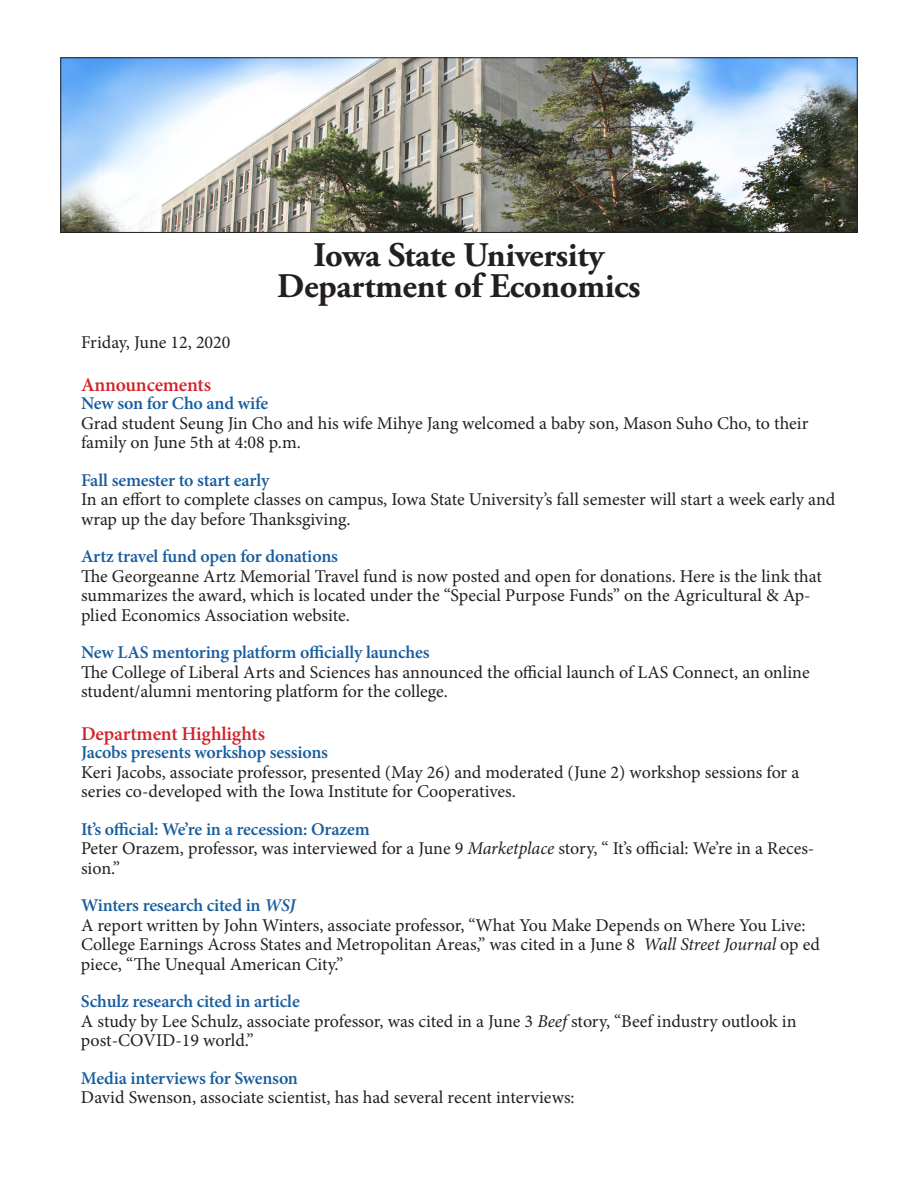
<style>
.page{position:relative;width:918px;height:1188px;background:#fff}
.page>*{position:absolute;margin:0;border:0;box-sizing:border-box;transform-origin:0 0}
.t1{font:700 34.5px "Adobe Garamond Pro";letter-spacing:-.01em;color:#231f20}
.t2{font:600 19.5px "Minion Pro";letter-spacing:-.01em;color:#d1232a}
.Paragraph{font:18px/19.5px "Minion Pro";color:#231f20}
.Subtitles{font:600 18px "Minion Pro";letter-spacing:-.01em;color:#175d9e}
.s1{font-style:italic}
</style>
<div class="page">
<img style="left:62px;top:59px;width:794px;height:172px">
<div style="left:60px;top:57px;width:798px;height:176px;border:1px solid #231f20"></div>
<p class="t1" style="left:314px;top:235px;width:292px">Iowa State University</p>
<p class="t1" style="left:277px;top:266px;width:365px">Department of Economics</p>
<p class="Paragraph" style="left:81px;top:333px;width:151px">Friday, June 12, 2020</p>
<p class="t2" style="left:81px;top:372px;width:132px">Announcements</p>
<p class="Subtitles" style="left:81px;top:391px;width:189px">New son for Cho and wife</p>
<p class="Paragraph" style="left:81px;top:413px;width:729px">Grad student Seung Jin Cho and his wife Mihye Jang welcomed a baby son, Mason Suho Cho, to their family on June 5th at 4:08 p.m.</p>
<p class="Subtitles" style="left:81px;top:468px;width:190px">Fall semester to start early</p>
<p class="Paragraph" style="left:81px;top:490px;width:756px">In an effort to complete classes on campus, Iowa State University’s fall semester will start a week early and wrap up the day before Thanksgiving.</p>
<p class="Subtitles" style="left:81px;top:544px;width:258px">Artz travel fund open for donations</p>
<p class="Paragraph" style="left:81px;top:566px;width:742px">The Georgeanne Artz Memorial Travel fund is now posted and open for donations. Here is the link that summarizes the award, which is located under the “Special Purpose Funds” on the Agricultural &amp; Ap&shy;plied Economics Association website.</p>
<p class="Subtitles" style="left:81px;top:640px;width:350px">New LAS mentoring platform officially launches</p>
<p class="Paragraph" style="left:81px;top:662px;width:730px">The College of Liberal Arts and Sciences has announced the official launch of LAS Connect, an online student/alumni mentoring platform for the college.</p>
<p class="t2" style="left:81px;top:720px;width:186px">Department Highlights</p>
<p class="Subtitles" style="left:81px;top:740px;width:248px">Jacobs presents workshop sessions</p>
<p class="Paragraph" style="left:81px;top:762px;width:720px">Keri Jacobs, associate professor, presented (May 26) and moderated (June 2) workshop sessions for a series co-developed with the Iowa Institute for Cooperatives.</p>
<p class="Subtitles" style="left:81px;top:816px;width:290px">It’s official: We’re in a recession: Orazem</p>
<p class="Paragraph" style="left:81px;top:839px;width:735px">Peter Orazem, professor, was interviewed for a June 9 <span class="s1">Marketplace</span> story, “ It’s official: We’re in a Reces&shy;sion.”</p>
<p class="Subtitles" style="left:81px;top:893px;width:216px">Winters research cited in <span class="s1">WSJ</span></p>
<p class="Paragraph" style="left:81px;top:915px;width:741px">A report written by John Winters, associate professor, “What You Make Depends on Where You Live:<br>College Earnings Across States and Metropolitan Areas,” was cited in a June 8 <span class="s1">Wall Street Journal</span> op ed piece, “The Unequal American City.”</p>
<p class="Subtitles" style="left:81px;top:989px;width:220px">Schulz research cited in article</p>
<p class="Paragraph" style="left:81px;top:1011px;width:717px">A study by Lee Schulz, associate professor, was cited in a June 3 <span class="s1">Beef</span> story, “Beef industry outlook in post-COVID-19 world.”</p>
<p class="Subtitles" style="left:81px;top:1065px;width:219px">Media interviews for Swenson</p>
<p class="Paragraph" style="left:81px;top:1088px;width:495px">David Swenson, associate scientist, has had several recent interviews:</p>
</div>
